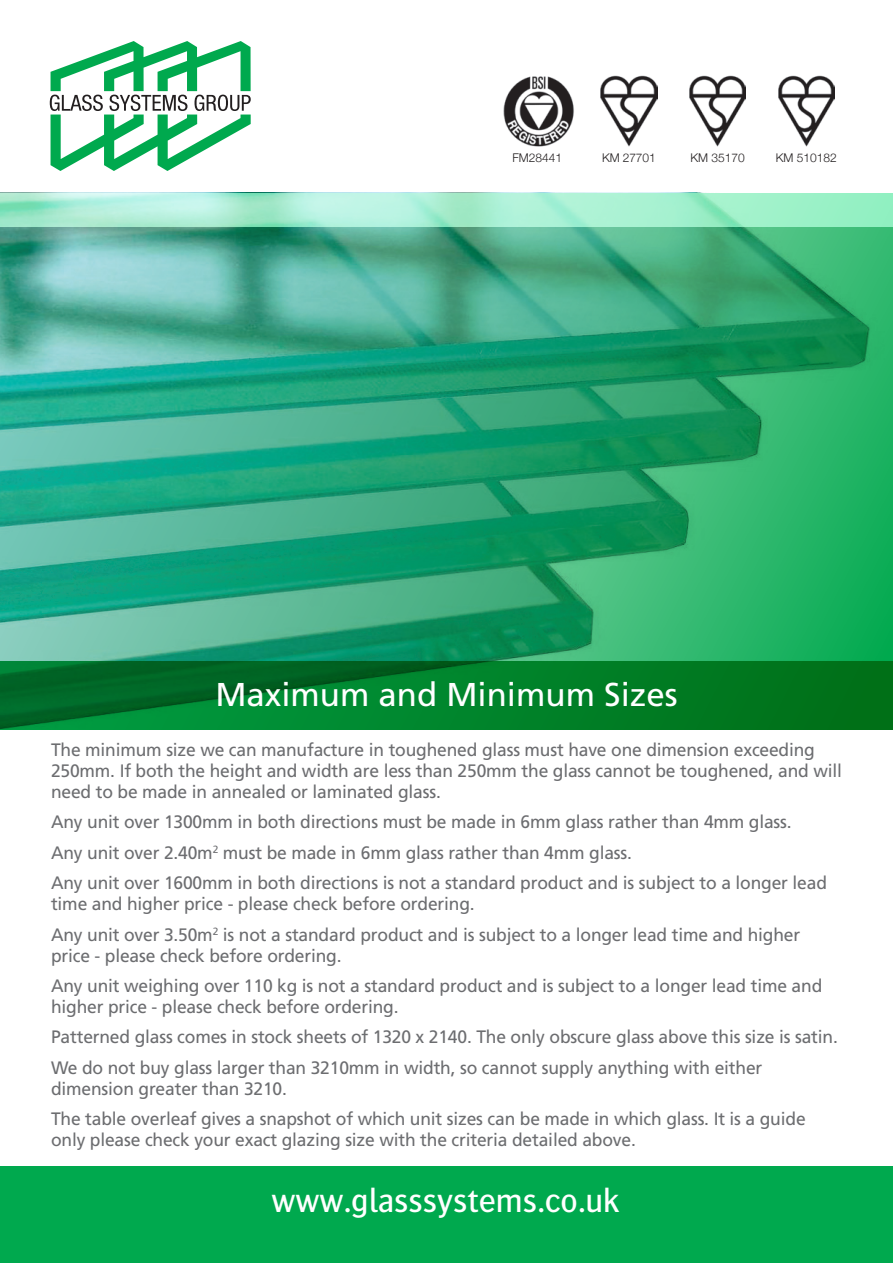
<style>
.page{position:relative;width:893px;height:1263px;background:#fff}
.page>*{position:absolute;margin:0;border:0;box-sizing:border-box;transform-origin:0 0}
.t1{font:500 34.5px "Bosis";color:#fff}
.t2{font:33px "Frutiger";color:#fff}
.t3{font:18px/30.3px "Frutiger";letter-spacing:-.01em;color:#6c6d70}
.t4{font:300 12px "Helvetica Neue";color:#231f20}
</style>
<div class="page">
<div style="left:0;top:1166px;width:893px;height:97px;background:#00a94e"></div>
<svg style="left:50px;top:41px;width:201px;height:130px"></svg>
<img style="left:689px;top:75px;width:57px;height:72px">
<img style="left:778px;top:75px;width:56px;height:72px">
<img style="left:601px;top:75px;width:56px;height:72px">
<img style="left:503px;top:76px;width:71px;height:71px">
<img style="left:0;top:227px;width:893px;height:434px">
<svg style="left:0;top:661px;width:893px;height:68px;background:#007826"></svg>
<svg style="left:0;top:193px;width:893px;height:34px;background:#a8efd2"></svg>
<p class="t4" style="left:512px;top:148px;width:51px">FM28441</p>
<p class="t4" style="left:602px;top:148px;width:55px">KM 27701</p>
<p class="t4" style="left:690px;top:148px;width:56px">KM 35170</p>
<p class="t4" style="left:776px;top:148px;width:63px">KM 510182</p>
<h2 class="t2" style="left:215px;top:675px;width:464px">Maximum and Minimum Sizes</h2>
<p class="t3" style="left:51px;top:739px;width:792px;line-height:21px">The minimum size we can manufacture in toughened glass must have one dimension exceeding<br>250mm. If both the height and width are less than 250mm the glass cannot be toughened, and will need to be made in annealed or laminated glass.</p>
<p class="t3" style="left:51px;top:807px;width:777px">Any unit over 1300mm in both directions must be made in 6mm glass rather than 4mm glass.<br>Any unit over 2.40m<sup>2</sup> must be made in 6mm glass rather than 4mm glass.<br>Any unit over 1600mm in both directions is not a standard product and is subject to a longer lead</p>
<p class="t3" style="left:51px;top:888px;width:751px">time and higher price - please check before ordering.<br>Any unit over 3.50m<sup>2</sup> is not a standard product and is subject to a longer lead time and higher</p>
<p class="t3" style="left:51px;top:940px;width:773px">price - please check before ordering.<br>Any unit weighing over 110 kg is not a standard product and is subject to a longer lead time and</p>
<p class="t3" style="left:51px;top:991px;width:788px">higher price - please check before ordering.<br>Patterned glass comes in stock sheets of 1320 x 2140. The only obscure glass above this size is satin.<br>We do not buy glass larger than 3210mm in width, so cannot supply anything with either</p>
<p class="t3" style="left:51px;top:1073px;width:756px">dimension greater than 3210.<br>The table overleaf gives a snapshot of which unit sizes can be made in which glass. It is a guide</p>
<p class="t3" style="left:51px;top:1124px;width:586px">only please check your exact glazing size with the criteria detailed above.</p>
<h1 class="t1" style="left:271px;top:1182px;width:350px">www.glasssystems.co.uk</h1>
</div>
